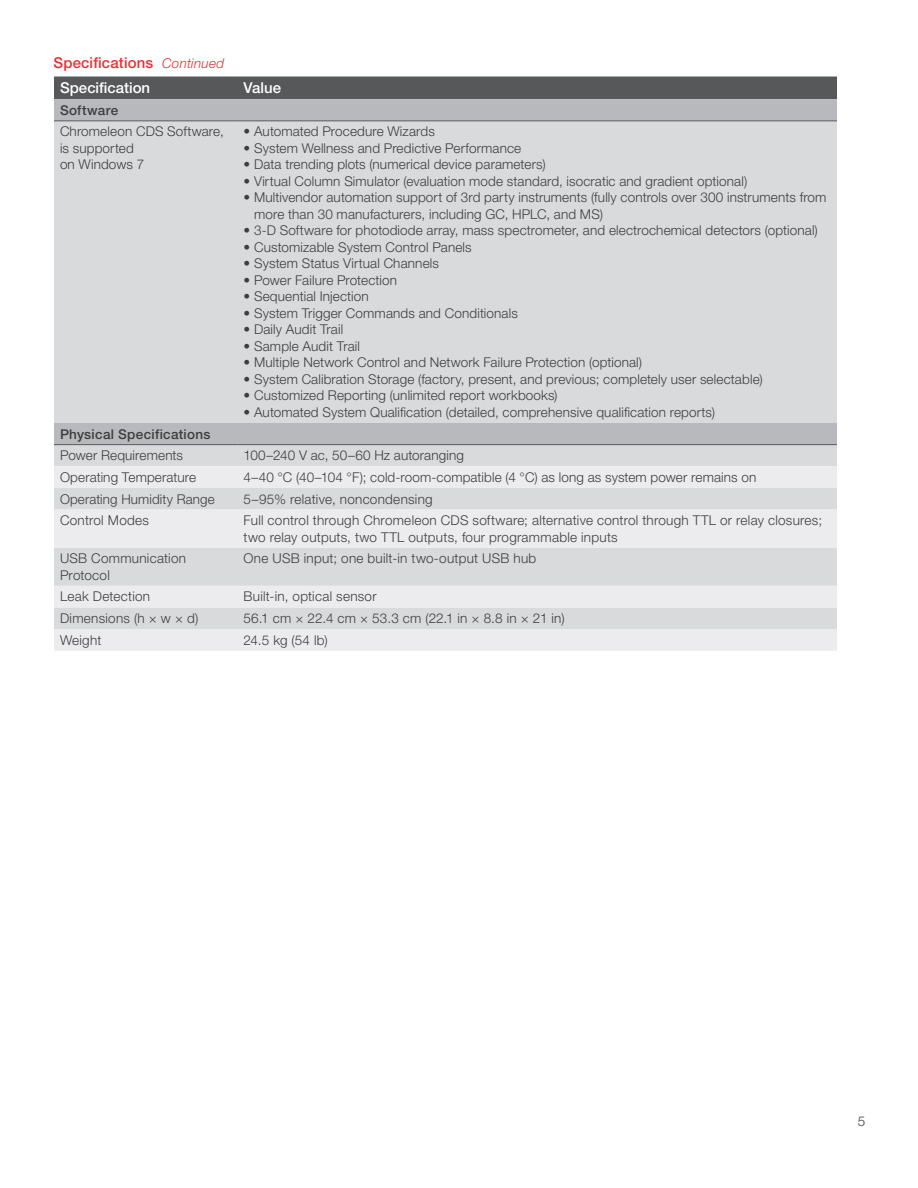
<style>
.page{position:relative;width:918px;height:1188px;background:#fff}
.page>*{position:absolute;margin:0;border:0;box-sizing:border-box;transform-origin:0 0}
.Content_Header{font:500 15px "Helvetica Neue LTW1 G";letter-spacing:.01em;color:#ee2d33}
.Title_Row_-_Left{font:500 15px "Helvetica Neue LTW1 G";color:#fff}
.Table_Text_-_Left{font:300 13.5px/16.5px "Helvetica Neue LTW1 G";letter-spacing:.01em;color:#3e3e3f}
.Table_Text_-_Left-2{font:500 13.5px "Helvetica Neue LTW1 G";letter-spacing:.025em;color:#3e3e3f}
.s1{font-weight:300;font-style:italic;font-size:13.5px}
</style>
<div class="page">
<div style="left:54px;top:76px;width:783px;height:23px;background:#57585a"></div>
<div style="left:54px;top:99px;width:783px;height:22px;background:#b8b9bc"></div>
<div style="left:54px;top:122px;width:783px;height:344px;background:#d9dadc"></div>
<svg style="left:54px;top:466px;width:783px;height:185px;background:#e3e4e6"></svg>
<hr style="left:54px;top:121px;width:184px;height:1px;background:#57585a">
<hr style="left:238px;top:121px;width:599px;height:1px;background:#57585a">
<hr style="left:54px;top:444px;width:184px;height:1px;background:#57585a">
<hr style="left:238px;top:444px;width:599px;height:1px;background:#57585a">
<p class="Content_Header" style="left:54px;top:53px;width:172px">Specifications <span class="s1">Continued</span></p>
<p class="Title_Row_-_Left" style="left:60px;top:79px;width:92px">Specification</p>
<p class="Title_Row_-_Left" style="left:244px;top:79px;width:39px">Value</p>
<p class="Table_Text_-_Left-2" style="left:60px;top:102px;width:60px">Software</p>
<p class="Table_Text_-_Left" style="left:60px;top:123px;width:165px">Chromeleon CDS Software, is supported<br>on Windows 7</p>
<p class="Table_Text_-_Left" style="left:244px;top:123px;width:193px">• Automated Procedure Wizards</p>
<p class="Table_Text_-_Left" style="left:244px;top:140px;width:279px">• System Wellness and Predictive Performance</p>
<p class="Table_Text_-_Left" style="left:244px;top:156px;width:304px">• Data trending plots (numerical device parameters)</p>
<p class="Table_Text_-_Left" style="left:244px;top:173px;width:505px">• Virtual Column Simulator (evaluation mode standard, isocratic and gradient optional)</p>
<p class="Table_Text_-_Left" style="left:254px;top:189px;width:574px;text-indent:-11px">• Multivendor automation support of 3rd party instruments (fully controls over 300 instruments from more than 30 manufacturers, including GC, HPLC, and MS)</p>
<p class="Table_Text_-_Left" style="left:244px;top:222px;width:576px">• 3-D Software for photodiode array, mass spectrometer, and electrochemical detectors (optional)</p>
<p class="Table_Text_-_Left" style="left:244px;top:239px;width:230px">• Customizable System Control Panels</p>
<p class="Table_Text_-_Left" style="left:244px;top:255px;width:197px">• System Status Virtual Channels</p>
<p class="Table_Text_-_Left" style="left:244px;top:272px;width:155px">• Power Failure Protection</p>
<p class="Table_Text_-_Left" style="left:244px;top:288px;width:127px">• Sequential Injection</p>
<p class="Table_Text_-_Left" style="left:244px;top:305px;width:276px">• System Trigger Commands and Conditionals</p>
<p class="Table_Text_-_Left" style="left:244px;top:321px;width:101px">• Daily Audit Trail</p>
<p class="Table_Text_-_Left" style="left:244px;top:338px;width:118px">• Sample Audit Trail</p>
<p class="Table_Text_-_Left" style="left:244px;top:354px;width:400px">• Multiple Network Control and Network Failure Protection (optional)</p>
<p class="Table_Text_-_Left" style="left:244px;top:371px;width:521px">• System Calibration Storage (factory, present, and previous; completely user selectable)</p>
<p class="Table_Text_-_Left" style="left:244px;top:387px;width:315px">• Customized Reporting (unlimited report workbooks)</p>
<p class="Table_Text_-_Left" style="left:244px;top:404px;width:473px">• Automated System Qualification (detailed, comprehensive qualification reports)</p>
<p class="Table_Text_-_Left-2" style="left:60px;top:426px;width:152px">Physical Specifications</p>
<p class="Table_Text_-_Left" style="left:60px;top:447px;width:125px">Power Requirements</p>
<p class="Table_Text_-_Left" style="left:244px;top:447px;width:222px">100–240 V ac, 50–60 Hz autoranging</p>
<p class="Table_Text_-_Left" style="left:60px;top:469px;width:138px">Operating Temperature</p>
<p class="Table_Text_-_Left" style="left:244px;top:469px;width:514px">4–40 °C (40–104 °F); cold-room-compatible (4 °C) as long as system power remains on</p>
<p class="Table_Text_-_Left" style="left:60px;top:490px;width:156px">Operating Humidity Range</p>
<p class="Table_Text_-_Left" style="left:244px;top:490px;width:191px">5–95% relative, noncondensing</p>
<p class="Table_Text_-_Left" style="left:60px;top:512px;width:91px">Control Modes</p>
<p class="Table_Text_-_Left" style="left:244px;top:512px;width:580px">Full control through Chromeleon CDS software; alternative control through TTL or relay closures; two relay outputs, two TTL outputs, four programmable inputs</p>
<p class="Table_Text_-_Left" style="left:60px;top:550px;width:128px">USB Communication<br>Protocol</p>
<p class="Table_Text_-_Left" style="left:244px;top:550px;width:294px">One USB input; one built-in two-output USB hub</p>
<p class="Table_Text_-_Left" style="left:60px;top:588px;width:92px">Leak Detection</p>
<p class="Table_Text_-_Left" style="left:244px;top:588px;width:135px">Built-in, optical sensor</p>
<p class="Table_Text_-_Left" style="left:60px;top:610px;width:140px">Dimensions (h × w × d)</p>
<p class="Table_Text_-_Left" style="left:244px;top:610px;width:323px">56.1 cm × 22.4 cm × 53.3 cm (22.1 in × 8.8 in × 21 in)</p>
<p class="Table_Text_-_Left" style="left:60px;top:632px;width:43px">Weight</p>
<p class="Table_Text_-_Left" style="left:244px;top:632px;width:86px">24.5 kg (54 lb)</p>
<p class="Table_Text_-_Left" style="left:858px;top:1113px;width:9px">5</p>
</div>
